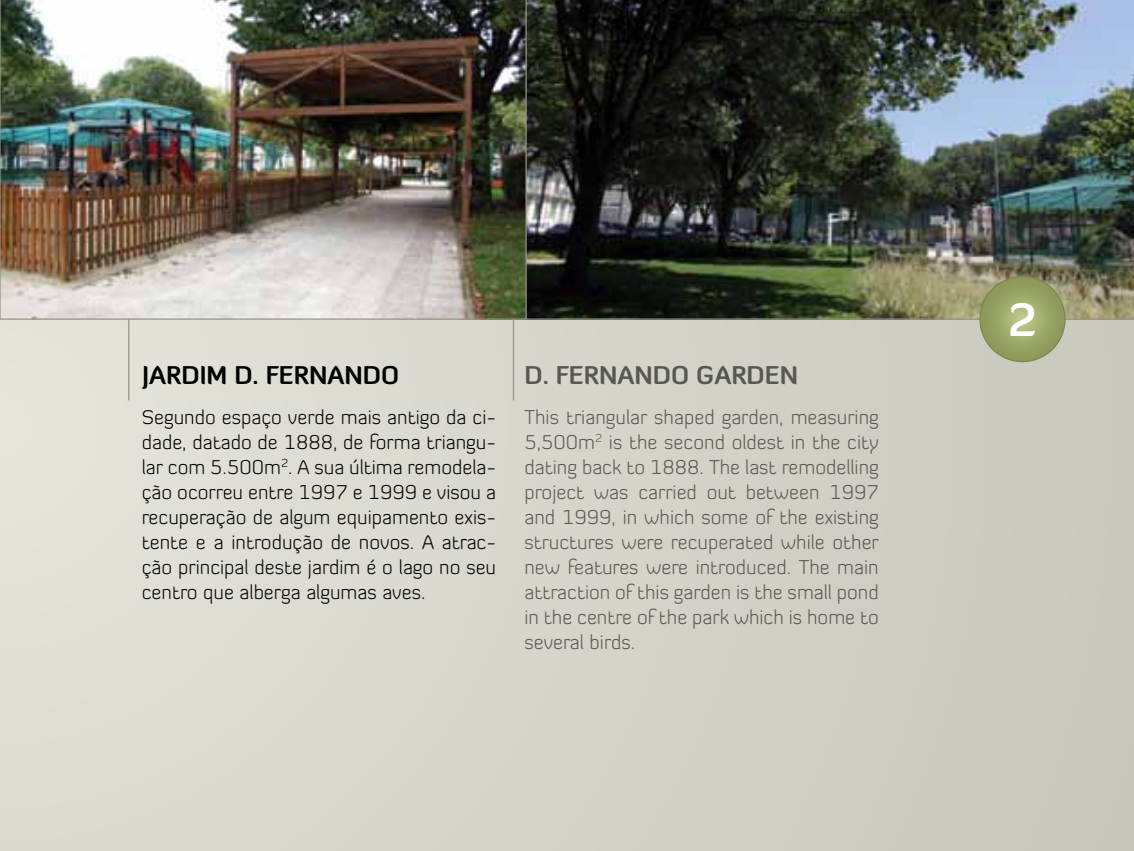
<style>
.page{position:relative;width:1134px;height:851px;background:#fff}
.page>*{position:absolute;margin:0;border:0;box-sizing:border-box;transform-origin:0 0}
.t1{font:700 45.5px "Diavlo";color:#fff}
.t2{font:700 25px "Diavlo";color:#000}
.t3{font:700 25px "Diavlo";color:#585852}
.t4{font:300 20px/25px "Diavlo";color:#585852;text-align:justify}
.t5{font:300 20px/25px "Diavlo";color:#000;text-align:justify}
</style>
<div class="page">
<div style="left:0;top:0;width:1134px;height:850px;background:linear-gradient(to right,#e3e2d9,#c8c7bd)"></div>
<img style="left:1px;top:0;width:524px;height:320px">
<img style="left:525px;top:0;width:609px;height:320px">
<hr style="left:128px;top:319px;width:1px;height:81px;background:#94948b">
<hr style="left:513px;top:319px;width:1px;height:81px;background:#94948b">
<svg style="left:980px;top:276px;width:85px;height:85px;background:#98a465"></svg>
<svg style="left:0;top:0;width:1px;height:850px"></svg>
<p class="t2" style="left:142px;top:360px;width:24px">JARDIM</p>
<p class="t2" style="left:234px;top:360px;width:63px">D. FERNANDO</p>
<p class="t5" style="left:142px;top:404px;width:356px">Segundo espaço verde mais antigo da ci&shy;dade, datado de 1888, de forma triangu&shy;lar com 5.500m<sup>2</sup>. A sua última remodela&shy;ção ocorreu entre 1997 e 1999 e visou a recuperação de algum equipamento exis&shy;tente e a introdução de novos. A atrac&shy;ção principal deste jardim é o lago no seu centro que alberga algumas aves.</p>
<p class="t3" style="left:524px;top:360px;width:275px">D. FERNANDO GARDEN</p>
<p class="t4" style="left:524px;top:404px;width:356px">This triangular shaped garden, measuring 5,500m<sup>2</sup> is the second oldest in the city dating back to 1888. The last remodelling project was carried out between 1997 and 1999, in which some of the existing structures were recuperated while other new features were introduced. The main attraction of this garden is the small pond in the centre of the park which is home to several birds.</p>
<h1 class="t1" style="left:1007px;top:291px;width:32px">2</h1>
</div>
